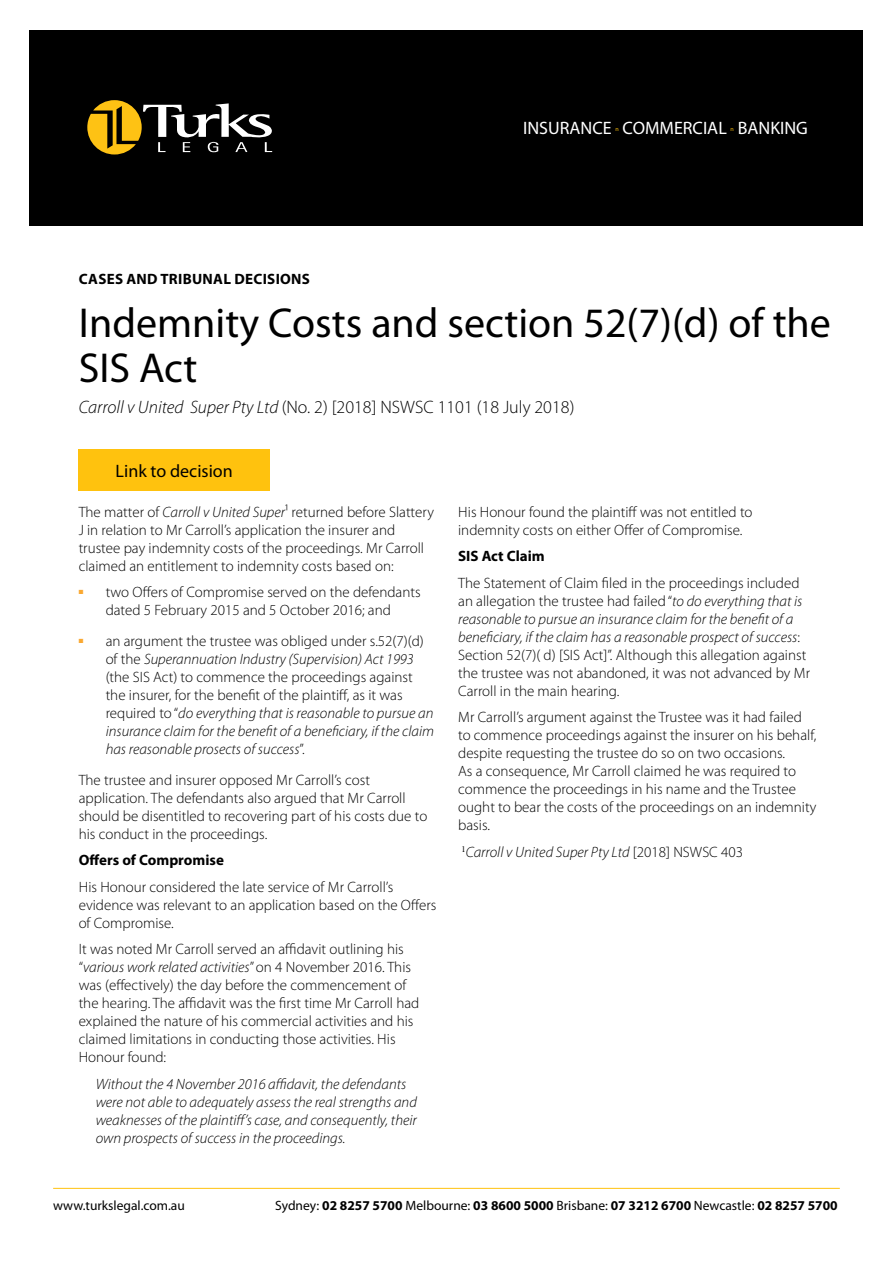
<style>
.page{position:relative;width:893px;height:1263px;background:#fff}
.page>*{position:absolute;margin:0;border:0;box-sizing:border-box;transform-origin:0 0}
.t1{font:42px/45px "Myriad Pro";color:#000}
.t2{font:300 18px "Myriad Pro";color:#000}
.t3{font:18px "Myriad Pro";color:#fff}
.t4{font:18px "Myriad Pro";color:#000}
.t5{font:300 15px/18px "Myriad Pro";color:#000}
.t6{font:italic 300 15px/18px "Myriad Pro";color:#000}
.t7{font:700 15px "Myriad Pro";color:#000}
.t8{font:700 15px "Myriad Pro";letter-spacing:.02em;color:#000}
.t9{font:700 13.5px "Myriad Pro";color:#000}
.t10{font:13.5px "Myriad Pro";color:#000}
.t11{font:6px "Myriad Pro";color:#ffc20e}
.s1{font-style:italic}
.s2{font-style:normal}
.s3{font-weight:400}
</style>
<div class="page">
<div style="left:30px;top:30px;width:833px;height:195px;background:#000"></div>
<hr style="left:53px;top:1188px;width:787px;height:1px;background:#ffc20e">
<svg style="left:87px;top:100px;width:186px;height:54px"></svg>
<div style="left:79px;top:449px;width:191px;height:41px;background:#ffc20e"></div>
<p class="t3" style="left:523px;top:118px;width:90px">INSURANCE</p>
<p class="t11" style="left:615px;top:125px;width:5px">n</p>
<p class="t3" style="left:623px;top:118px;width:106px">COMMERCIAL</p>
<p class="t11" style="left:731px;top:125px;width:5px">n</p>
<p class="t3" style="left:738px;top:118px;width:72px">BANKING</p>
<p class="t8" style="left:79px;top:269px;width:233px">CASES AND TRIBUNAL DECISIONS</p>
<h1 class="t1" style="left:79px;top:302px;width:754px">Indemnity Costs and section 52(7)(d) of the<br>SIS Act</h1>
<p class="t2" style="left:79px;top:397px;width:497px"><span class="s1">Carroll v United Super Pty Ltd</span> (No. 2) [2018] NSWSC 1101 (18 July 2018)</p>
<p class="t4" style="left:116px;top:461px;width:119px">Link to decision</p>
<p class="t5" style="left:79px;top:502px;width:357px">The matter of <span class="s1">Carroll v United Super</span>¹ returned before Slattery J in relation to Mr Carroll’s application the insurer and trustee pay indemnity costs of the proceedings. Mr Carroll claimed an entitlement to indemnity costs based on:</p>
<p class="t5" style="left:79px;top:583px;width:344px;text-align:center"><sup>■</sup> two Offers of Compromise served on the defendants dated 5 February 2015 and 5 October 2016; and</p>
<p class="t6" style="left:106px;top:632px;width:330px;text-indent:-27px"><sup>■</sup> <span class="s2">an argument the trustee was obliged under s.52(7)(d) of the</span> Superannuation Industry (Supervision) Act 1993 <span class="s2">(the SIS Act) to commence the proceedings against the insurer, for the benefit of the plaintiff, as it was required to “</span>do everything that is reasonable to pursue an insurance claim for the benefit of a beneficiary, if the claim has reasonable prosects of success<span class="s2">”.</span></p>
<p class="t5" style="left:79px;top:770px;width:350px">The trustee and insurer opposed Mr Carroll’s cost application. The defendants also argued that Mr Carroll should be disentitled to recovering part of his costs due to his conduct in the proceedings.</p>
<p class="t7" style="left:79px;top:850px;width:147px">Offers of Compromise</p>
<p class="t5" style="left:79px;top:877px;width:359px">His Honour considered the late service of Mr Carroll’s evidence was relevant to an application based on the Offers of Compromise.</p>
<p class="t5" style="left:79px;top:940px;width:342px">It was noted Mr Carroll served an affidavit outlining his “<span class="s1">various work related activities</span>” on 4 November 2016. This was (effectively) the day before the commencement of the hearing. The affidavit was the first time Mr Carroll had explained the nature of his commercial activities and his claimed limitations in conducting those activities. His Honour found:</p>
<p class="t6" style="left:96px;top:1074px;width:323px">Without the 4 November 2016 affidavit, the defendants were not able to adequately assess the real strengths and weaknesses of the plaintiff’s case, and consequently, their own prospects of success in the proceedings.</p>
<p class="t5" style="left:458px;top:502px;width:296px">His Honour found the plaintiff was not entitled to indemnity costs on either Offer of Compromise.</p>
<p class="t7" style="left:458px;top:546px;width:88px">SIS Act Claim</p>
<p class="t5" style="left:458px;top:573px;width:353px">The Statement of Claim filed in the proceedings included an allegation the trustee had failed “<span class="s1">to do everything that is reasonable to pursue an insurance claim for the benefit of a beneficiary, if the claim has a reasonable prospect of success</span>:<br>Section 52(7)( d) [SIS Act]”. Although this allegation against the trustee was not abandoned, it was not advanced by Mr Carroll in the main hearing.</p>
<p class="t5" style="left:458px;top:708px;width:360px">Mr Carroll’s argument against the Trustee was it had failed to commence proceedings against the insurer on his behalf, despite requesting the trustee do so on two occasions.<br>As a consequence, Mr Carroll claimed he was required to commence the proceedings in his name and the Trustee ought to bear the costs of the proceedings on an indemnity basis.</p>
<p class="t6" style="left:461px;top:842px;width:283px"><sup>1</sup>Carroll v United Super Pty Ltd <span class="s2">[2018] NSWSC 403</span></p>
<p class="t10" style="left:53px;top:1198px;width:133px">www.turkslegal.com.au</p>
<p class="t9" style="left:275px;top:1196px;width:564px"><span class="s3">Sydney:</span> 02 8257 5700 <span class="s3">Melbourne:</span> 03 8600 5000 <span class="s3">Brisbane:</span> 07 3212 6700 <span class="s3">Newcastle:</span> 02 8257 5700</p>
</div>
